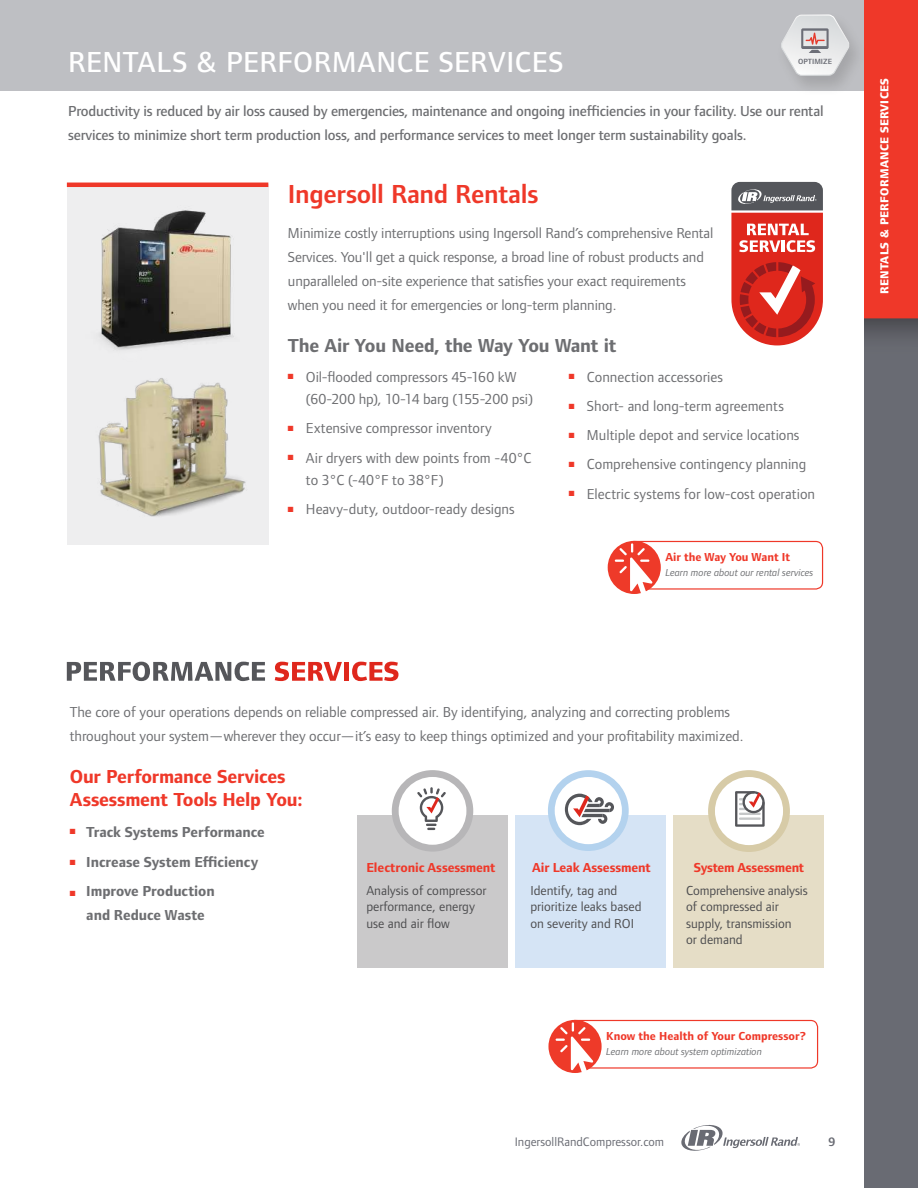
<style>
.page{position:relative;width:918px;height:1188px;background:#fff}
.page>*{position:absolute;margin:0;border:0;box-sizing:border-box;transform-origin:0 0}
.t1{font:500 30px "Foundry Form Sans";letter-spacing:.02em;color:#fff}
.t2{font:600 27px "Foundry Form Sans";letter-spacing:-.01em;color:#ef3829}
.t3{font:700 19.5px/22.5px "Foundry Form Sans";letter-spacing:-.01em;color:#ef3829}
.t4{font:700 19.5px "Foundry Form Sans";letter-spacing:-.01em;color:#6d6e71}
.t5{font:15px/24px "Foundry Form Sans";letter-spacing:-.005em;color:#6d6e71}
.t6{font:500 15px/24px "Foundry Form Sans";letter-spacing:-.01em;color:#6d6e71}
.t7{font:700 15px/24px "Foundry Form Sans";letter-spacing:-.005em;color:#6d6e71;text-align:center}
.t8{font:13.5px/16.5px "Foundry Form Sans";color:#4d4d4f}
.t9{font:700 13.5px "Foundry Form Sans";letter-spacing:-.01em;color:#ef3829}
.t10{font:12.75px "Foundry Form Sans";color:#696b73}
.t11{font:600 12.75px "Foundry Form Sans";color:#696b73}
.t12{font:800 12px "Foundry Form Sans";letter-spacing:.02em;color:#fff}
.t13{font:700 12px "Foundry Form Sans";color:#ef3829}
.t14{font:italic 10.5px "Foundry Form Sans";letter-spacing:-.005em;color:#6d6e71}
.t15{font:600 7.8px "Foundry Form Sans";color:#6a6c74}
.s1{color:#ef3829}
</style>
<div class="page">
<svg style="left:681px;top:1125px;width:119px;height:26px"></svg>
<img style="left:864px;top:91px;width:54px;height:1097px">
<div style="left:0;top:0;width:918px;height:91px;background:#bebfc3"></div>
<img style="left:771px;top:11px;width:98px;height:84px">
<svg style="left:780px;top:14px;width:71px;height:62px"></svg>
<div style="left:67px;top:187px;width:201px;height:358px;background:#eeeeef"></div>
<hr style="left:67px;top:183px;width:201px;height:4px;background:#ef3829">
<svg style="left:731px;top:182px;width:92px;height:163px;background:#c85651"></svg>
<div style="left:357px;top:816px;width:151px;height:152px;background:#cac9ca"></div>
<div style="left:516px;top:816px;width:150px;height:152px;background:#d5e4f5"></div>
<div style="left:674px;top:816px;width:150px;height:152px;background:#e5ddc6"></div>
<img style="left:69px;top:187px;width:196px;height:203px">
<img style="left:78px;top:360px;width:188px;height:161px">
<svg style="left:67px;top:662px;width:198px;height:19px"></svg>
<svg style="left:275px;top:662px;width:67px;height:19px"></svg>
<div style="left:344px;top:662px;width:5px;height:19px;background:#df271c"></div>
<svg style="left:352px;top:662px;width:46px;height:19px"></svg>
<div style="left:392px;top:770px;width:81px;height:82px;background:#b7b6b8;border-radius:50%"></div>
<div style="left:399px;top:777px;width:67px;height:68px;background:#fff;border-radius:50%"></div>
<svg style="left:417px;top:787px;width:29px;height:43px"></svg>
<div style="left:548px;top:770px;width:81px;height:81px;background:#b3d2ee;border-radius:50%"></div>
<div style="left:555px;top:777px;width:67px;height:67px;background:#fff;border-radius:50%"></div>
<svg style="left:565px;top:794px;width:49px;height:31px"></svg>
<div style="left:708px;top:770px;width:82px;height:82px;background:#d7cba7;border-radius:50%"></div>
<div style="left:715px;top:777px;width:68px;height:68px;background:#fff;border-radius:50%"></div>
<svg style="left:735px;top:791px;width:30px;height:36px"></svg>
<div style="left:627px;top:541px;width:196px;height:49px;border:1px solid #ef3829;border-radius:7px"></div>
<div style="left:608px;top:541px;width:53px;height:53px;background:#ee3a29;border-radius:50%"></div>
<svg style="left:615px;top:543px;width:37px;height:51px"></svg>
<div style="left:568px;top:1020px;width:250px;height:49px;border:1px solid #ef3829;border-radius:7px"></div>
<div style="left:548px;top:1020px;width:54px;height:53px;background:#ee3a29;border-radius:50%"></div>
<svg style="left:556px;top:1022px;width:37px;height:51px"></svg>
<h1 class="t1" style="left:68px;top:45px;width:497px">RENTALS &amp; PERFORMANCE SERVICES</h1>
<p class="t6" style="left:68px;top:99px;width:757px">Productivity is reduced by air loss caused by emergencies, maintenance and ongoing inefficiencies in your facility. Use our rental services to minimize short term production loss, and performance services to meet longer term sustainability goals.</p>
<p class="t15" style="left:798px;top:57px;width:35px">OPTIMIZE</p>
<h2 class="t2" style="left:288px;top:178px;width:252px">Ingersoll Rand Rentals</h2>
<p class="t5" style="left:288px;top:221px;width:427px">Minimize costly interruptions using Ingersoll Rand’s comprehensive Rental Services. You'll get a quick response, a broad line of robust products and unparalleled on-site experience that satisfies your exact requirements when you need it for emergencies or long-term planning.</p>
<h3 class="t4" style="left:288px;top:334px;width:330px">The Air You Need, the Way You Want it</h3>
<p class="t5" style="left:306px;top:365px;width:229px;line-height:22.5px;text-indent:-18px"><span class="s1">■</span> Oil-flooded compressors 45-160 kW (60-200 hp), 10-14 barg (155-200 psi)</p>
<p class="t5" style="left:288px;top:416px;width:205px"><span class="s1">■</span> Extensive compressor inventory</p>
<p class="t5" style="left:306px;top:446px;width:227px;line-height:22.5px;text-indent:-18px"><span class="s1">■</span> Air dryers with dew points from -40°C to 3°C (-40°F to 38°F)</p>
<p class="t5" style="left:288px;top:497px;width:228px"><span class="s1">■</span> Heavy-duty, outdoor-ready designs</p>
<p class="t5" style="left:569px;top:365px;width:156px"><span class="s1">■</span> Connection accessories</p>
<p class="t5" style="left:569px;top:394px;width:217px"><span class="s1">■</span> Short- and long-term agreements</p>
<p class="t5" style="left:569px;top:423px;width:232px"><span class="s1">■</span> Multiple depot and service locations</p>
<p class="t5" style="left:569px;top:452px;width:239px"><span class="s1">■</span> Comprehensive contingency planning</p>
<p class="t5" style="left:569px;top:482px;width:248px"><span class="s1">■</span> Electric systems for low-cost operation</p>
<p class="t13" style="left:665px;top:549px;width:126px">Air the Way You Want It</p>
<p class="t14" style="left:665px;top:566px;width:149px">Learn more about our rental services</p>
<p class="t12" style="left:878px;top:294px;width:217px;rotate:-90deg">RENTALS &amp; PERFORMANCE SERVICES</p>
<p class="t12" style="left:878px;top:298px;width:218px;rotate:-90deg">OIL-FREE COMPRESSED AIR SYSTEMS</p>
<p class="t5" style="left:70px;top:700px;width:675px">The core of your operations depends on reliable compressed air. By identifying, analyzing and correcting problems throughout your system—wherever they occur—it’s easy to keep things optimized and your profitability maximized.</p>
<h3 class="t3" style="left:70px;top:766px;width:234px">Our Performance Services<br>Assessment Tools Help You:</h3>
<p class="t7" style="left:70px;top:820px;width:197px"><span class="s1">■</span> Track Systems Performance</p>
<p class="t7" style="left:70px;top:851px;width:190px"><span class="s1">■</span> Increase System Efficiency</p>
<p class="t7" style="left:70px;top:879px;width:146px"><span class="s1">■</span> Improve Production and Reduce Waste</p>
<p class="t9" style="left:366px;top:859px;width:131px">Electronic Assessment</p>
<p class="t8" style="left:366px;top:882px;width:122px">Analysis of compressor performance, energy use and air flow</p>
<p class="t9" style="left:532px;top:859px;width:120px">Air Leak Assessment</p>
<p class="t8" style="left:530px;top:882px;width:113px">Identify, tag and prioritize leaks based on severity and ROI</p>
<p class="t9" style="left:694px;top:859px;width:112px">System Assessment</p>
<p class="t8" style="left:686px;top:882px;width:123px">Comprehensive analysis of compressed air supply, transmission<br>or demand</p>
<p class="t13" style="left:606px;top:1029px;width:201px">Know the Health of Your Compressor?</p>
<p class="t14" style="left:606px;top:1045px;width:157px">Learn more about system optimization</p>
<p class="t10" style="left:515px;top:1134px;width:151px">IngersollRandCompressor.com</p>
<p class="t11" style="left:828px;top:1135px;width:9px">9</p>
</div>
